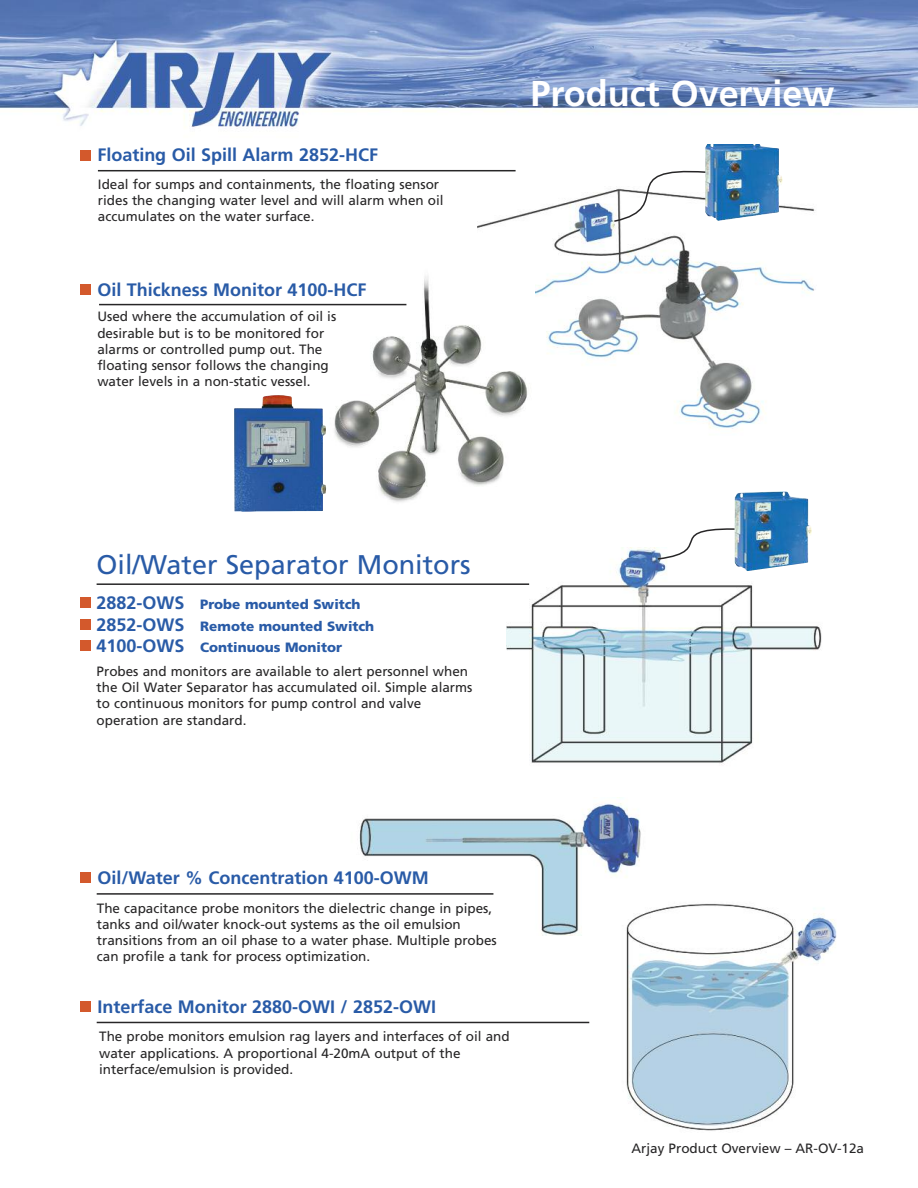
<style>
.page{position:relative;width:918px;height:1188px;background:#fff}
.page>*{position:absolute;margin:0;border:0;box-sizing:border-box;transform-origin:0 0}
.t1{font:700 36px "Frutiger";color:#fff}
.t2{font:27px "Frutiger";color:#295ba7}
.t3{font:700 18px "Frutiger";color:#295ba7}
.t4{font:13.5px/16.2px "Frutiger";color:#272627}
.t5{font:900 13.5px/21.6px "Frutiger";color:#295ba7}
.s1{font-weight:700;font-size:18px}
</style>
<div class="page">
<img style="left:478px;top:171px;width:338px;height:258px">
<img style="left:359px;top:803px;width:282px;height:133px">
<img style="left:506px;top:547px;width:316px;height:218px">
<img style="left:324px;top:268px;width:211px;height:234px">
<div style="left:80px;top:597px;width:11px;height:11px;background:#d3592c"></div>
<div style="left:80px;top:150px;width:11px;height:11px;background:#d3592c"></div>
<hr style="left:98px;top:170px;width:418px;height:1px;background:#272627">
<hr style="left:99px;top:304px;width:307px;height:1px;background:#272627">
<hr style="left:97px;top:583px;width:432px;height:2px;background:#272627">
<div style="left:80px;top:284px;width:11px;height:11px;background:#d3592c"></div>
<div style="left:80px;top:619px;width:11px;height:11px;background:#d3592c"></div>
<div style="left:80px;top:640px;width:11px;height:11px;background:#d3592c"></div>
<div style="left:80px;top:873px;width:11px;height:10px;background:#d3592c"></div>
<hr style="left:97px;top:893px;width:396px;height:2px;background:#272627">
<div style="left:80px;top:1001px;width:11px;height:11px;background:#d3592c"></div>
<img style="left:617px;top:896px;width:220px;height:235px">
<hr style="left:97px;top:1022px;width:492px;height:1px;background:#272627">
<svg style="left:610px;top:170px;width:98px;height:53px"></svg>
<img style="left:705px;top:144px;width:77px;height:77px">
<svg style="left:653px;top:528px;width:81px;height:33px"></svg>
<img style="left:734px;top:491px;width:78px;height:80px">
<img style="left:234px;top:395px;width:92px;height:117px">
<img style="left:0;top:0;width:918px;height:127px">
<h3 class="t3" style="left:97px;top:148px;width:282px">Floating Oil Spill Alarm 2852-HCF</h3>
<p class="t4" style="left:98px;top:177px;width:347px">Ideal for sumps and containments, the floating sensor rides the changing water level and will alarm when oil accumulates on the water surface.</p>
<h3 class="t3" style="left:97px;top:282px;width:271px">Oil Thickness Monitor 4100-HCF</h3>
<p class="t4" style="left:97px;top:310px;width:240px">Used where the accumulation of oil is desirable but is to be monitored for alarms or controlled pump out. The floating sensor follows the changing water levels in a non-static vessel.</p>
<h1 class="t1" style="left:531px;top:79px;width:306px">Product Overview</h1>
<h2 class="t2" style="left:97px;top:553px;width:376px">Oil/Water Separator Monitors</h2>
<p class="t5" style="left:97px;top:595px;width:279px"><span class="s1">2882-OWS</span> Probe mounted Switch<br><span class="s1">2852-OWS</span> Remote mounted Switch<br><span class="s1">4100-OWS</span> Continuous Monitor</p>
<p class="t4" style="left:97px;top:664px;width:377px">Probes and monitors are available to alert personnel when the Oil Water Separator has accumulated oil. Simple alarms to continuous monitors for pump control and valve operation are standard.</p>
<h3 class="t3" style="left:97px;top:870px;width:333px">Oil/Water % Concentration 4100-OWM</h3>
<p class="t4" style="left:97px;top:901px;width:401px">The capacitance probe monitors the dielectric change in pipes, tanks and oil/water knock-out systems as the oil emulsion transitions from an oil phase to a water phase. Multiple probes can profile a tank for process optimization.</p>
<h3 class="t3" style="left:97px;top:999px;width:340px">Interface Monitor 2880-OWI / 2852-OWI</h3>
<p class="t4" style="left:99px;top:1030px;width:412px">The probe monitors emulsion rag layers and interfaces of oil and water applications. A proportional 4-20mA output of the interface/emulsion is provided.</p>
<p class="t4" style="left:632px;top:1141px;width:234px">Arjay Product Overview – AR-OV-12a</p>
</div>
